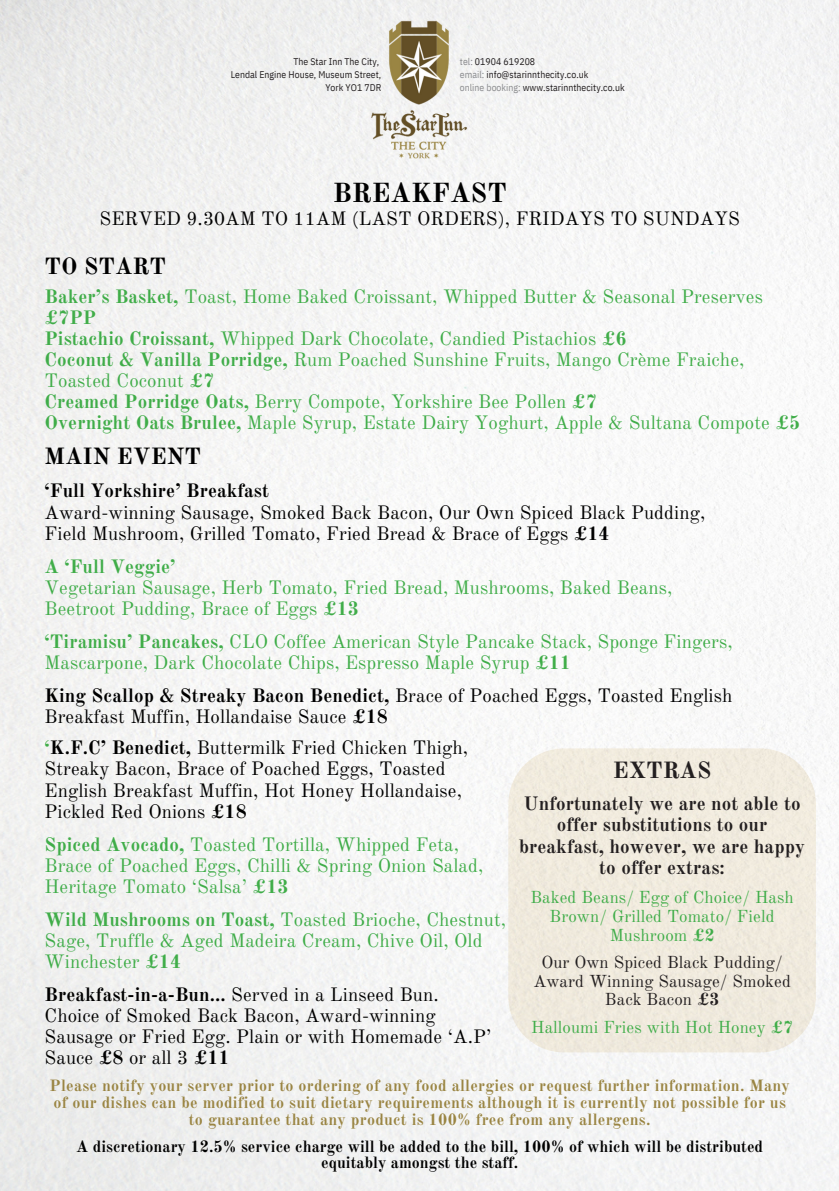
<style>
.page{position:relative;width:839px;height:1191px;background:#fff}
.page>*{position:absolute;margin:0;border:0;box-sizing:border-box;transform-origin:0 0}
.t1{font:700 27px "Old Standard";letter-spacing:.005em;color:#000}
.t2{font:700 23px "Old Standard";letter-spacing:.005em;color:#000}
.t3{font:700 23px "Old Standard";letter-spacing:.005em;color:#231f20}
.t4{font:19px/21px "Old Standard";letter-spacing:.005em;color:#40ad49}
.t5{font:19px/21px "Old Standard";letter-spacing:.005em;color:#000}
.t6{font:700 19px/21.4px "Old Standard";letter-spacing:.005em;color:#231f20;text-align:center}
.t7{font:17px/18.6px "Old Standard";letter-spacing:.005em;color:#40ad49;text-align:center}
.t8{font:17px/18.6px "Old Standard";letter-spacing:.005em;color:#231f20;text-align:center}
.t9{font:700 16px/17.4px "Old Standard";letter-spacing:.015em;color:#9a8543;text-align:center}
.t10{font:700 16px/16px "Old Standard";color:#000;text-align:center}
.t11{font:9.8px/13.2px "IBM Plex Sans Cond";letter-spacing:.005em;color:#231f20;text-align:right}
.s1{color:#8a8b8e}
.s2{font-weight:700}
.s3{font-weight:700;color:#40ad49}
</style>
<div class="page">
<img style="left:367px;top:17px;width:104px;height:145px">
<p class="t11" style="left:231px;top:55px;width:152px">The Star Inn The City,<br>Lendal Engine House, Museum Street,<br>York YO1 7DR</p>
<p class="t11" style="left:460px;top:55px;width:166px;text-align:left"><span class="s1">tel:</span> 01904 619208<br><span class="s1">email:</span> info@starinnthecity.co.uk<br><span class="s1">online booking:</span> www.starinnthecity.co.uk</p>
<h2 class="t1" style="left:332px;top:177px;width:176px">BREAKFAST</h2>
<h2 class="t5" style="left:100px;top:208px;width:641px">SERVED 9.30AM TO 11AM (LAST ORDERS), FRIDAYS TO SUNDAYS</h2>
<h4 class="t2" style="left:45px;top:252px;width:123px">TO START</h4>
<h4 class="t4" style="left:45px;top:287px;width:757px"><span class="s2">Baker’s Basket,</span> Toast, Home Baked Croissant, Whipped Butter &amp; Seasonal Preserves <span class="s2">£7PP<br>Pistachio Croissant,</span> Whipped Dark Chocolate, Candied Pistachios <span class="s2">£6<br>Coconut &amp; Vanilla Porridge,</span> Rum Poached Sunshine Fruits, Mango Crème Fraiche, Toasted Coconut <span class="s2">£7<br>Creamed Porridge Oats,</span> Berry Compote, Yorkshire Bee Pollen <span class="s2">£7<br>Overnight Oats Brulee,</span> Maple Syrup, Estate Dairy Yoghurt, Apple &amp; Sultana Compote <span class="s2">£5</span></h4>
<h1 class="t2" style="left:45px;top:442px;width:158px">MAIN EVENT</h1>
<h4 class="t5" style="left:45px;top:481px;width:662px"><span class="s2">‘Full Yorkshire’ Breakfast<br></span>Award-winning Sausage, Smoked Back Bacon, Our Own Spiced Black Pudding,<br>Field Mushroom, Grilled Tomato, Fried Bread &amp; Brace of Eggs <span class="s2">£14</span></h4>
<h1 class="t4" style="left:45px;top:556px;width:629px"><span class="s2">A ‘Full Veggie’<br></span>Vegetarian Sausage, Herb Tomato, Fried Bread, Mushrooms, Baked Beans,<br>Beetroot Pudding, Brace of Eggs <span class="s2">£13</span></h1>
<h4 class="t4" style="left:45px;top:631px;width:689px"><span class="s2">‘Tiramisu’ Pancakes,</span> CLO Coffee American Style Pancake Stack, Sponge Fingers,<br>Mascarpone, Dark Chocolate Chips, Espresso Maple Syrup <span class="s2">£11</span></h4>
<h4 class="t5" style="left:45px;top:685px;width:689px"><span class="s2">King Scallop &amp; Streaky Bacon Benedict,</span> Brace of Poached Eggs, Toasted English<br>Breakfast Muffin, Hollandaise Sauce <span class="s2">£18</span></h4>
<h4 class="t5" style="left:45px;top:738px;width:425px"><span class="s3">‘</span><span class="s2">K.F.C’ Benedict,</span> Buttermilk Fried Chicken Thigh, Streaky Bacon, Brace of Poached Eggs, Toasted English Breakfast Muffin, Hot Honey Hollandaise, Pickled Red Onions <span class="s2">£18</span></h4>
<h4 class="t4" style="left:45px;top:834px;width:440px"><span class="s2">Spiced Avocado,</span> Toasted Tortilla, Whipped Feta,<br>Brace of Poached Eggs, Chilli &amp; Spring Onion Salad,<br>Heritage Tomato ‘Salsa’ <span class="s2">£13</span></h4>
<h4 class="t4" style="left:45px;top:909px;width:463px"><span class="s2">Wild Mushrooms on Toast,</span> Toasted Brioche, Chestnut,<br>Sage, Truffle &amp; Aged Madeira Cream, Chive Oil, Old<br>Winchester <span class="s2">£14</span></h4>
<h4 class="t5" style="left:45px;top:984px;width:448px"><span class="s2">Breakfast-in-a-Bun…</span> Served in a Linseed Bun.<br>Choice of Smoked Back Bacon, Award-winning Sausage or Fried Egg. Plain or with Homemade ‘A.P’ Sauce <span class="s2">£8</span> or all 3 <span class="s2">£11</span></h4>
<h1 class="t3" style="left:612px;top:756px;width:100px">EXTRAS</h1>
<h3 class="t6" style="left:519px;top:793px;width:287px">Unfortunately we are not able to offer substitutions to our breakfast, however, we are happy to offer extras:</h3>
<p class="t7" style="left:530px;top:888px;width:265px">Baked Beans/ Egg of Choice/ Hash<br>Brown/ Grilled Tomato/ Field<br>Mushroom <span class="s2">£2</span></p>
<p class="t8" style="left:533px;top:953px;width:259px">Our Own Spiced Black Pudding/<br>Award Winning Sausage/ Smoked<br>Back Bacon <span class="s2">£3</span></p>
<p class="t7" style="left:531px;top:1018px;width:263px">Halloumi Fries with Hot Honey <span class="s2">£7</span></p>
<p class="t9" style="left:50px;top:1077px;width:741px">Please notify your server prior to ordering of any food allergies or request further information. Many of our dishes can be modified to suit dietary requirements although it is currently not possible for us to guarantee that any product is 100% free from any allergens.</p>
<h4 class="t10" style="left:76px;top:1139px;width:688px">A discretionary 12.5% service charge will be added to the bill, 100% of which will be distributed equitably amongst the staff.</h4>
</div>
